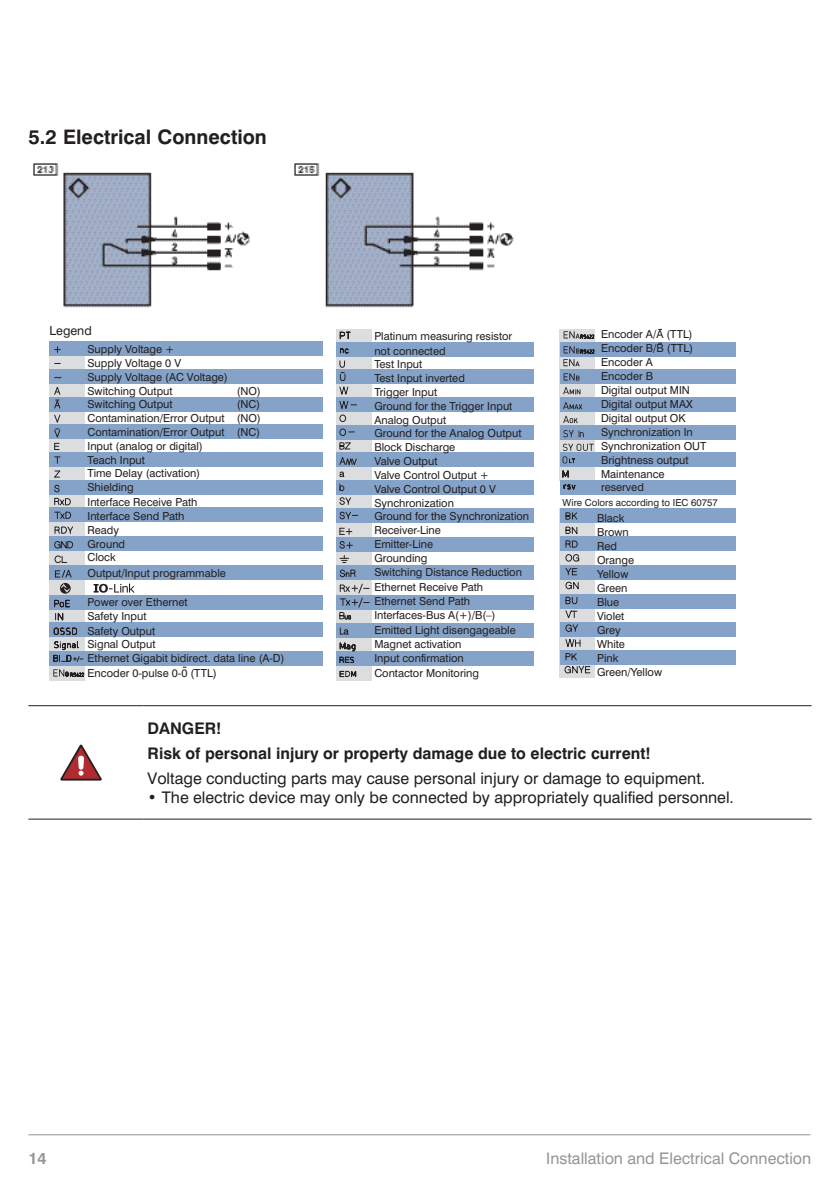
<style>
.page{position:relative;width:840px;height:1191px;background:#fff}
.page>*{position:absolute;margin:0;border:0;box-sizing:border-box;transform-origin:0 0}
.t1{font:700 20px "Swiss 721 BT";color:#231f20}
.t2{font:16px "Swiss 721 BT";color:#231f20}
.t3{font:700 16px/24.8px "Swiss 721 BT";color:#231f20}
.t4{font:16px "Swiss 721 BT";color:#939598}
.t5{font:700 16px "Swiss 721 BT";color:#939598}
.t6{font:12.4px "Swiss 721 BT";color:#231f20}
.t7{font:11px/14px "Swiss 721 BT";color:#231f20}
.t8{font:9.6px "Swiss 721 BT";color:#231f20}
</style>
<div class="page">
<hr style="left:28px;top:1134px;width:782px;height:1px;background:#939598">
<img style="left:33px;top:163px;width:217px;height:145px">
<img style="left:294px;top:163px;width:220px;height:145px">
<div style="left:559px;top:329px;width:35px;height:151px;background:#dcdddf"></div>
<div style="left:559px;top:508px;width:35px;height:170px;background:#dcdddf"></div>
<div style="left:335px;top:329px;width:36px;height:351px;background:#dcdddf"></div>
<svg style="left:49px;top:343px;width:35px;height:337px;background:#bbc7d6"></svg>
<div style="left:49px;top:342px;width:274px;height:14px;background:#85a3c8"></div>
<div style="left:559px;top:342px;width:176px;height:14px;background:#85a3c8"></div>
<div style="left:559px;top:370px;width:176px;height:14px;background:#85a3c8"></div>
<div style="left:559px;top:397px;width:176px;height:15px;background:#85a3c8"></div>
<div style="left:559px;top:452px;width:176px;height:14px;background:#85a3c8"></div>
<div style="left:559px;top:480px;width:176px;height:15px;background:#85a3c8"></div>
<div style="left:559px;top:508px;width:176px;height:15px;background:#85a3c8"></div>
<div style="left:559px;top:536px;width:176px;height:14px;background:#85a3c8"></div>
<div style="left:559px;top:565px;width:176px;height:14px;background:#85a3c8"></div>
<div style="left:559px;top:594px;width:176px;height:14px;background:#85a3c8"></div>
<div style="left:336px;top:342px;width:197px;height:14px;background:#85a3c8"></div>
<div style="left:336px;top:370px;width:197px;height:14px;background:#85a3c8"></div>
<div style="left:336px;top:397px;width:197px;height:15px;background:#85a3c8"></div>
<div style="left:336px;top:425px;width:197px;height:14px;background:#85a3c8"></div>
<div style="left:336px;top:452px;width:197px;height:15px;background:#85a3c8"></div>
<div style="left:336px;top:480px;width:197px;height:15px;background:#85a3c8"></div>
<div style="left:336px;top:508px;width:197px;height:14px;background:#85a3c8"></div>
<div style="left:336px;top:537px;width:197px;height:14px;background:#85a3c8"></div>
<div style="left:559px;top:622px;width:176px;height:14px;background:#85a3c8"></div>
<div style="left:336px;top:565px;width:197px;height:15px;background:#85a3c8"></div>
<div style="left:49px;top:622px;width:274px;height:15px;background:#85a3c8"></div>
<div style="left:336px;top:595px;width:197px;height:15px;background:#85a3c8"></div>
<div style="left:336px;top:623px;width:197px;height:14px;background:#85a3c8"></div>
<div style="left:559px;top:650px;width:176px;height:14px;background:#85a3c8"></div>
<div style="left:49px;top:651px;width:274px;height:14px;background:#85a3c8"></div>
<div style="left:335px;top:651px;width:198px;height:14px;background:#85a3c8"></div>
<div style="left:559px;top:425px;width:176px;height:14px;background:#85a3c8"></div>
<svg style="left:565px;top:512px;width:12px;height:8px"></svg>
<svg style="left:565px;top:526px;width:12px;height:8px"></svg>
<svg style="left:565px;top:540px;width:12px;height:8px"></svg>
<svg style="left:565px;top:554px;width:14px;height:21px"></svg>
<svg style="left:565px;top:581px;width:13px;height:8px"></svg>
<svg style="left:565px;top:596px;width:12px;height:8px"></svg>
<svg style="left:565px;top:610px;width:13px;height:22px"></svg>
<svg style="left:564px;top:639px;width:25px;height:35px"></svg>
<svg style="left:53px;top:346px;width:317px;height:289px"></svg>
<svg style="left:339px;top:670px;width:17px;height:7px"></svg>
<svg style="left:339px;top:642px;width:16px;height:21px"></svg>
<svg style="left:563px;top:373px;width:16px;height:7px"></svg>
<svg style="left:563px;top:387px;width:17px;height:7px"></svg>
<svg style="left:563px;top:402px;width:18px;height:7px"></svg>
<svg style="left:563px;top:416px;width:14px;height:7px"></svg>
<svg style="left:563px;top:430px;width:20px;height:7px"></svg>
<svg style="left:562px;top:470px;width:6px;height:8px"></svg>
<svg style="left:339px;top:331px;width:12px;height:9px"></svg>
<svg style="left:562px;top:443px;width:31px;height:20px"></svg>
<svg style="left:563px;top:346px;width:31px;height:20px"></svg>
<svg style="left:563px;top:331px;width:31px;height:8px"></svg>
<svg style="left:53px;top:669px;width:31px;height:8px"></svg>
<svg style="left:53px;top:641px;width:30px;height:21px"></svg>
<svg style="left:563px;top:484px;width:12px;height:6px"></svg>
<hr style="left:143px;top:705px;width:668px;height:1px;background:#231f20">
<hr style="left:143px;top:818px;width:668px;height:1px;background:#231f20">
<hr style="left:28px;top:705px;width:115px;height:1px;background:#231f20">
<hr style="left:28px;top:818px;width:115px;height:1px;background:#231f20">
<svg style="left:60px;top:744px;width:42px;height:36px"></svg>
<div style="left:78px;top:755px;width:6px;height:14px;background:#fffefd;border-radius:3px"></div>
<h1 class="t1" style="left:28px;top:125px;width:240px">5.2 Electrical Connection</h1>
<p class="t6" style="left:50px;top:323px;width:44px">Legend</p>
<p class="t7" style="left:87px;top:342px;width:142px">Supply Voltage +<br>Supply Voltage 0 V<br>Supply Voltage (AC Voltage)<br>Switching Output</p>
<p class="t7" style="left:237px;top:383px;width:25px">(NO)</p>
<p class="t7" style="left:87px;top:397px;width:175px;text-indent:149px">(NC)<br>Contamination/Error Output (NO)<br>Contamination/Error Output (NC)<br>Input (analog or digital)<br>Teach Input<br>Time Delay (activation)<br>Shielding<br>Interface Receive Path<br>Interface Send Path<br>Ready<br>Ground<br>Clock</p>
<p class="t7" style="left:87px;top:565px;width:140px">Output/Input programmable</p>
<p class="t7" style="left:87px;top:594px;width:102px">Power over Ethernet<br>Safety Input<br>Safety Output</p>
<p class="t7" style="left:87px;top:636px;width:198px">Signal Output<br>Ethernet Gigabit bidirect. data line (A-D)<br>Encoder 0-pulse 0-0 (TTL)</p>
<p class="t7" style="left:87px;top:397px;width:87px">Switching Output</p>
<p class="t7" style="left:374px;top:329px;width:156px">Platinum measuring resistor not connected<br>Test Input<br>Test Input inverted<br>Trigger Input<br>Ground for the Trigger Input<br>Analog Output<br>Ground for the Analog Output<br>Block Discharge<br>Valve Output<br>Valve Control Output +<br>Valve Control Output 0 V<br>Synchronization<br>Ground for the Synchronization<br>Receiver-Line<br>Emitter-Line<br>Grounding<br>Switching Distance Reduction<br>Ethernet Receive Path<br>Ethernet Send Path<br>Interfaces-Bus A(+)/B(–)<br>Emitted Light disengageable<br>Magnet activation<br>Input confirmation<br>Contactor Monitoring</p>
<p class="t7" style="left:600px;top:327px;width:107px">Encoder A/A (TTL)<br>Encoder B/B (TTL)<br>Encoder A<br>Encoder B<br>Digital output MIN<br>Digital output MAX<br>Digital output OK<br>Synchronization In<br>Synchronization OUT<br>Brightness output<br>Maintenance reserved</p>
<p class="t8" style="left:562px;top:496px;width:156px">Wire Colors according to IEC 60757</p>
<p class="t7" style="left:596px;top:510px;width:66px">Black<br>Brown<br>Red<br>Orange<br>Yellow<br>Green<br>Blue<br>Violet<br>Grey<br>White<br>Pink<br>Green/Yellow</p>
<h2 class="t3" style="left:147px;top:716px;width:504px">DANGER!<br>Risk of personal injury or property damage due to electric current!</h2>
<h2 class="t2" style="left:147px;top:768px;width:559px">Voltage conducting parts may cause personal injury or damage to equipment.</h2>
<h2 class="t2" style="left:147px;top:788px;width:587px">• The electric device may only be connected by appropriately qualified personnel.</h2>
<h2 class="t5" style="left:28px;top:1148px;width:20px">14</h2>
<h2 class="t4" style="left:546px;top:1148px;width:266px">Installation and Electrical Connection</h2>
</div>
